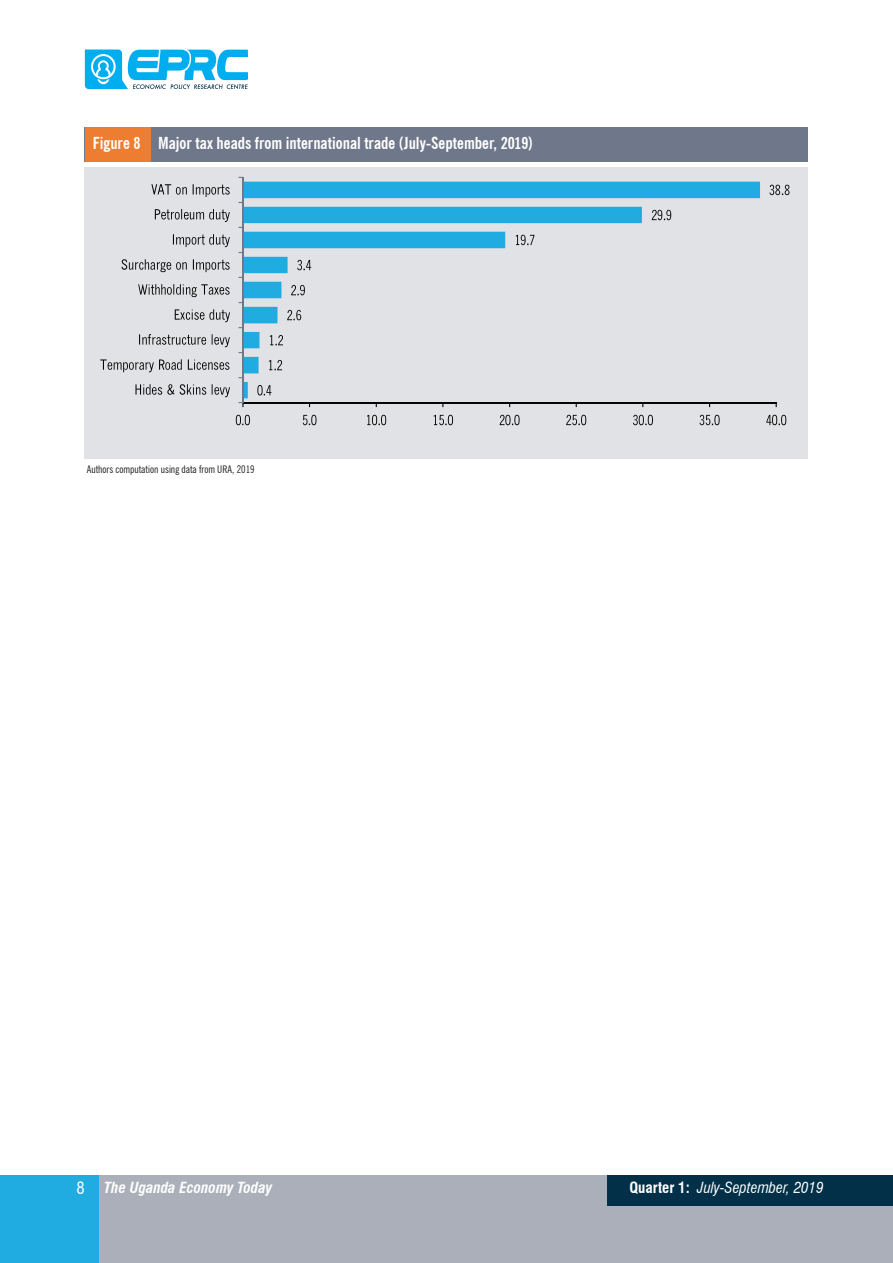
<style>
.page{position:relative;width:893px;height:1263px;background:#fff}
.page>*{position:absolute;margin:0;border:0;box-sizing:border-box;transform-origin:0 0}
.Table{font:700 condensed 16.5px "News Gothic BT";color:#fff}
.t1{font:italic condensed 15px "Swiss 721 BT";color:#fff}
.t2{font:italic 700 condensed 15px "Swiss 721 BT";color:#fff}
.t3{font:condensed 10.5px "News Gothic BT";color:#231f20}
.s1{font-weight:400;font-style:normal;font-size:16.5px}
.s2{font-weight:700;font-style:normal}
</style>
<div class="page">
<div style="left:0;top:1175px;width:893px;height:88px;background:#abafba"></div>
<div style="left:0;top:1175px;width:98px;height:88px;background:#20ace0"></div>
<div style="left:608px;top:1175px;width:285px;height:30px;background:#013048"></div>
<svg style="left:85px;top:50px;width:163px;height:39px"></svg>
<div style="left:85px;top:168px;width:723px;height:291px;background:#e1e2e5"></div>
<div style="left:85px;top:128px;width:723px;height:34px;background:#6f788a"></div>
<div style="left:85px;top:128px;width:65px;height:34px;background:#ed7d30"></div>
<svg style="left:243px;top:182px;width:517px;height:216px"></svg>
<hr style="left:243px;top:402px;width:533px;height:1px;background:#040503">
<hr style="left:242px;top:177px;width:1px;height:226px;background:#6f788a">
<svg style="left:238px;top:402px;width:5px;height:5px"></svg>
<svg style="left:257px;top:385px;width:14px;height:10px"></svg>
<svg style="left:269px;top:360px;width:13px;height:10px"></svg>
<svg style="left:270px;top:335px;width:13px;height:10px"></svg>
<svg style="left:287px;top:310px;width:14px;height:10px"></svg>
<svg style="left:291px;top:285px;width:14px;height:10px"></svg>
<svg style="left:297px;top:260px;width:14px;height:10px"></svg>
<svg style="left:516px;top:235px;width:18px;height:10px"></svg>
<svg style="left:652px;top:210px;width:19px;height:10px"></svg>
<svg style="left:769px;top:185px;width:20px;height:10px"></svg>
<svg style="left:236px;top:415px;width:550px;height:10px"></svg>
<svg style="left:135px;top:384px;width:95px;height:13px"></svg>
<svg style="left:100px;top:359px;width:129px;height:13px"></svg>
<svg style="left:139px;top:334px;width:91px;height:13px"></svg>
<svg style="left:175px;top:309px;width:55px;height:13px"></svg>
<svg style="left:138px;top:284px;width:92px;height:13px"></svg>
<svg style="left:122px;top:259px;width:108px;height:13px"></svg>
<svg style="left:173px;top:234px;width:57px;height:13px"></svg>
<svg style="left:155px;top:209px;width:75px;height:13px"></svg>
<svg style="left:151px;top:184px;width:79px;height:13px"></svg>
<p class="Table" style="left:93px;top:133px;width:442px">Figure 8 Major tax heads from international trade (July-September, 2019)</p>
<p class="t3" style="left:87px;top:463px;width:169px">Authors computation using data from URA, 2019</p>
<p class="t2" style="left:76px;top:1178px;width:197px"><span class="s1">8</span> The Uganda Economy Today</p>
<p class="t1" style="left:629px;top:1178px;width:196px"><span class="s2">Quarter 1:</span> July-September, 2019</p>
</div>
